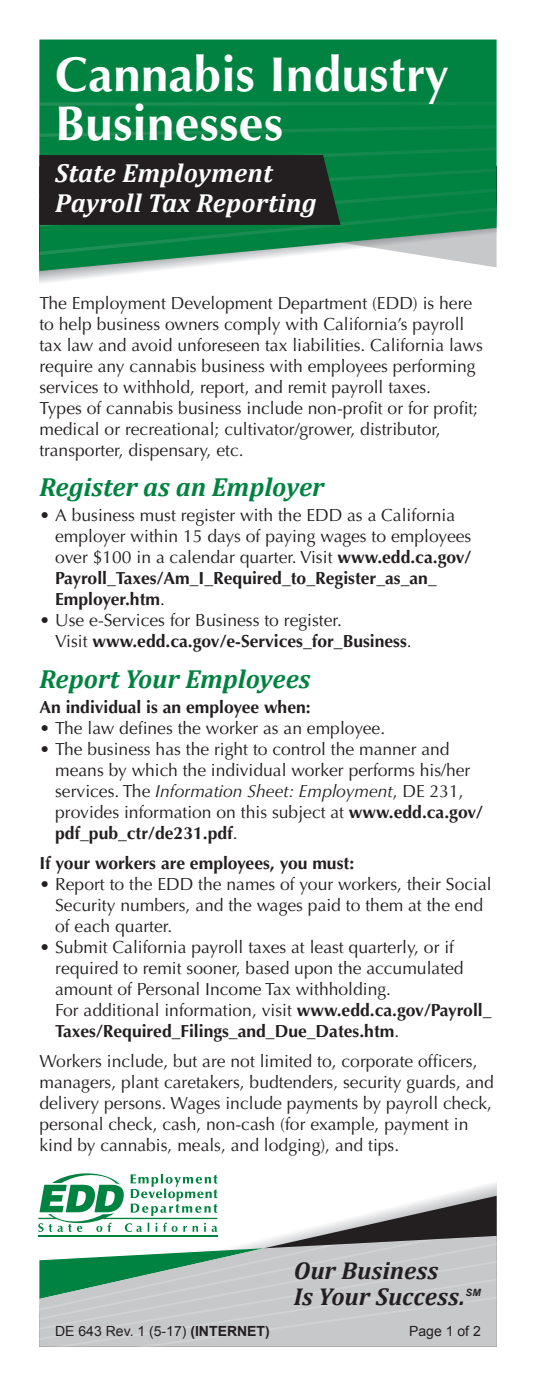
<style>
.page{position:relative;width:536px;height:1386px;background:#fff}
.page>*{position:absolute;margin:0;border:0;box-sizing:border-box;transform-origin:0 0}
.t1{font:700 49px/49px "Optima";letter-spacing:.01em;color:#fff}
.t2{font:italic 700 26.25px "Cambria";color:#008240}
.t3{font:italic 700 26.25px/29.8px "Cambria";letter-spacing:.01em;color:#fff}
.t4{font:italic 700 24.5px/26.2px "Cambria";letter-spacing:.005em;color:#231f20}
.t5{font:17.5px/21px "Optima";color:#231f20}
.t6{font:700 17.5px "Optima";color:#231f20}
.t7{font:14px "Arial";color:#231f20}
.t8{font:italic 700 9.97px "Arial";color:#231f20}
.s1{font-weight:700}
.s2{font-style:italic}
</style>
<div class="page">
<div style="left:39px;top:1299px;width:457px;height:47px;background:#c7c8ca"></div>
<div style="left:39px;top:40px;width:457px;height:74px;background:#008240"></div>
<svg style="left:39px;top:269px;width:125px;height:14px"></svg>
<svg style="left:39px;top:101px;width:457px;height:5px;background:#10874a"></svg>
<svg style="left:39px;top:114px;width:457px;height:153px;background:#25704a"></svg>
<svg style="left:38px;top:1173px;width:458px;height:126px"></svg>
<p class="t1" style="left:55px;top:50px;width:395px">Cannabis Industry<br>Businesses</p>
<p class="t3" style="left:55px;top:158px;width:263px">State Employment<br>Payroll Tax Reporting</p>
<p class="t5" style="left:39px;top:292px;width:445px">The Employment Development Department (EDD) is here to help business owners comply with California’s payroll tax law and avoid unforeseen tax liabilities. California laws require any cannabis business with employees performing services to withhold, report, and remit payroll taxes.<br>Types of cannabis business include non-profit or for profit; medical or recreational; cultivator/grower, distributor, transporter, dispensary, etc.</p>
<p class="t2" style="left:39px;top:469px;width:286px">Register as an Employer</p>
<p class="t5" style="left:55px;top:505px;width:417px;text-indent:-16px">• A business must register with the EDD as a California employer within 15 days of paying wages to employees over $100 in a calendar quarter. Visit <span class="s1">www.edd.ca.gov/ Payroll_Taxes/Am_I_Required_to_Register_as_an_ Employer.htm</span>.</p>
<p class="t5" style="left:55px;top:610px;width:358px;text-indent:-16px">• Use e-Services for Business to register.<br>Visit <span class="s1">www.edd.ca.gov/e-Services_for_Business</span>.</p>
<p class="t2" style="left:39px;top:660px;width:272px">Report Your Employees</p>
<p class="t6" style="left:39px;top:697px;width:273px">An individual is an employee when:</p>
<p class="t5" style="left:39px;top:718px;width:347px">• The law defines the worker as an employee.</p>
<p class="t5" style="left:55px;top:739px;width:429px;text-indent:-16px">• The business has the right to control the manner and means by which the individual worker performs his/her services. The <span class="s2">Information Sheet: Employment</span>, DE 231, provides information on this subject at <span class="s1">www.edd.ca.gov/ pdf_pub_ctr/de231.pdf</span>.</p>
<p class="t6" style="left:39px;top:853px;width:316px">If your workers are employees, you must:</p>
<p class="t5" style="left:55px;top:874px;width:438px;text-indent:-16px">• Report to the EDD the names of your workers, their Social<br>Security numbers, and the wages paid to them at the end of each quarter.</p>
<p class="t5" style="left:55px;top:937px;width:437px;text-indent:-16px">• Submit California payroll taxes at least quarterly, or if required to remit sooner, based upon the accumulated amount of Personal Income Tax withholding.<br>For additional information, visit <span class="s1">www.edd.ca.gov/Payroll_ Taxes/Required_Filings_and_Due_Dates.htm</span>.</p>
<p class="t5" style="left:39px;top:1051px;width:456px">Workers include, but are not limited to, corporate officers, managers, plant caretakers, budtenders, security guards, and delivery persons. Wages include payments by payroll check, personal check, cash, non-cash (for example, payment in kind by cannabis, meals, and lodging), and tips.</p>
<p class="t4" style="left:293px;top:1257px;width:173px">Our Business<br>Is Your Success.</p>
<p class="t8" style="left:465px;top:1285px;width:17px">sm</p>
<p class="t7" style="left:55px;top:1322px;width:216px">DE 643 Rev. 1 (5-17) <span class="s1">(INTERNET)</span></p>
<p class="t7" style="left:409px;top:1322px;width:73px">Page 1 of 2</p>
</div>
